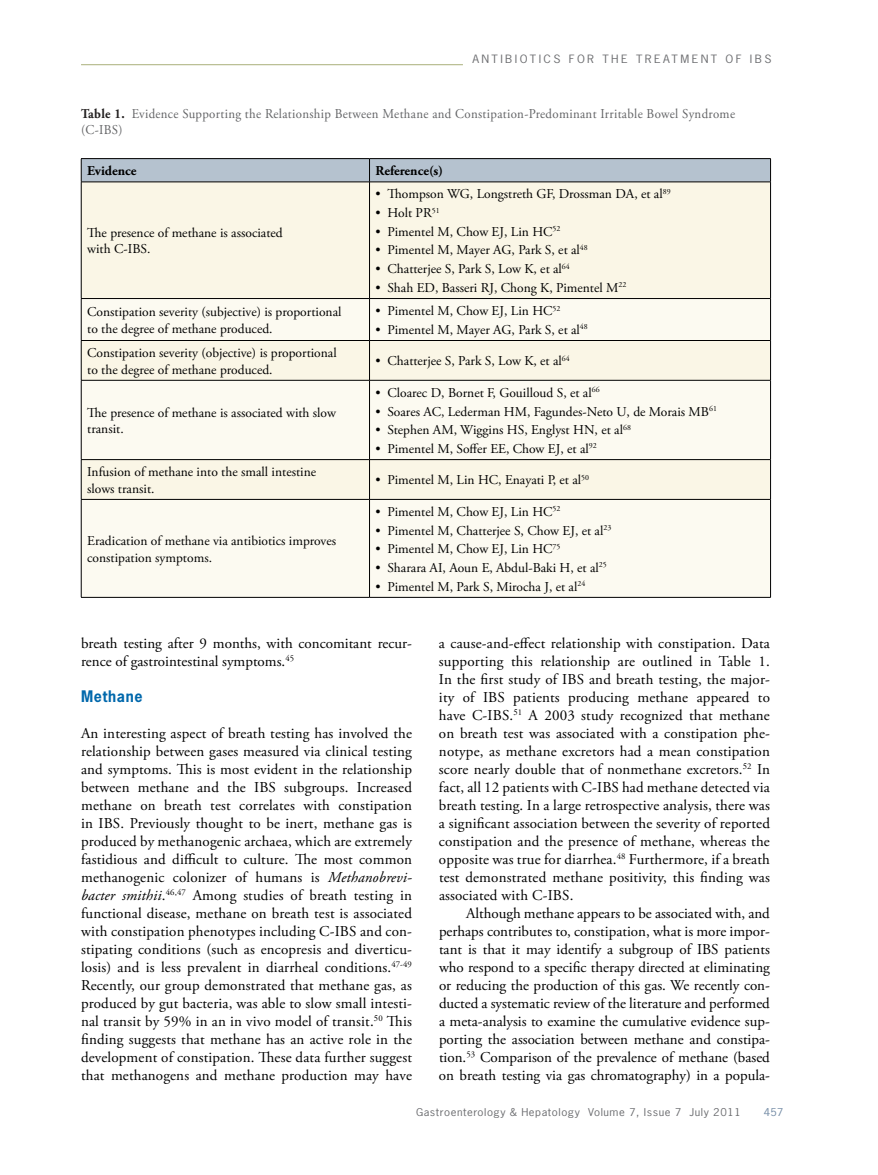
<style>
.page{position:relative;width:878px;height:1175px;background:#fff}
.page>*{position:absolute;margin:0;border:0;box-sizing:border-box;transform-origin:0 0}
.t1{font:15px/18px "Adobe Garamond Pro";color:#000;text-align:justify}
.t2{font:700 15px "News Gothic Std";letter-spacing:.05em;color:#0068ac;scale:.95 1}
.t3{font:13.5px/16.5px "Adobe Garamond Pro";color:#000}
.t4{font:13.5px/16.5px "Adobe Garamond Pro";letter-spacing:.025em;color:#636466;scale:.95 1}
.t5{font:700 13.5px "Adobe Garamond Pro";color:#000}
.t6{font:10.8px "News Gothic Std";letter-spacing:.2em;color:#6d6e71;scale:1.11 1}
.t7{font:10.2px "News Gothic Std";letter-spacing:.05em;color:#6d6e71;scale:1.11 1}
.t8{font:10.2px "News Gothic Std";color:#738ba5;scale:1.11 1}
.s1{font-weight:700;color:#232020}
.s2{font-style:italic}
</style>
<div class="page">
<hr style="left:81px;top:64px;width:382px;height:1px;background:#a9b07b">
<div style="left:82px;top:183px;width:688px;height:115px;background:#faf6e6"></div>
<svg style="left:82px;top:299px;width:688px;height:298px;fill:#fcfaf1"></svg>
<hr style="left:81px;top:158px;width:288px;height:1px;background:#000">
<hr style="left:369px;top:158px;width:401px;height:1px;background:#000">
<svg style="left:81px;top:159px;width:690px;height:23px;background:#aebac7"></svg>
<hr style="left:81px;top:182px;width:288px;height:1px;background:#000">
<hr style="left:81px;top:182px;width:1px;height:116px;background:#000">
<hr style="left:369px;top:182px;width:401px;height:1px;background:#000">
<hr style="left:369px;top:182px;width:1px;height:116px;background:#000">
<hr style="left:770px;top:182px;width:1px;height:116px;background:#000">
<hr style="left:81px;top:298px;width:288px;height:1px;background:#000">
<hr style="left:81px;top:299px;width:1px;height:41px;background:#000">
<hr style="left:369px;top:298px;width:401px;height:1px;background:#000">
<hr style="left:369px;top:299px;width:1px;height:41px;background:#000">
<hr style="left:770px;top:299px;width:1px;height:41px;background:#000">
<hr style="left:81px;top:340px;width:288px;height:1px;background:#000">
<hr style="left:81px;top:341px;width:1px;height:39px;background:#000">
<hr style="left:369px;top:340px;width:401px;height:1px;background:#000">
<hr style="left:369px;top:341px;width:1px;height:39px;background:#000">
<hr style="left:770px;top:341px;width:1px;height:39px;background:#000">
<hr style="left:81px;top:380px;width:288px;height:1px;background:#000">
<hr style="left:81px;top:380px;width:1px;height:79px;background:#000">
<hr style="left:369px;top:380px;width:401px;height:1px;background:#000">
<hr style="left:369px;top:380px;width:1px;height:79px;background:#000">
<hr style="left:770px;top:380px;width:1px;height:79px;background:#000">
<hr style="left:81px;top:459px;width:288px;height:1px;background:#000">
<hr style="left:81px;top:460px;width:1px;height:39px;background:#000">
<hr style="left:369px;top:459px;width:401px;height:1px;background:#000">
<hr style="left:369px;top:460px;width:1px;height:39px;background:#000">
<hr style="left:770px;top:460px;width:1px;height:39px;background:#000">
<hr style="left:81px;top:499px;width:288px;height:1px;background:#000">
<hr style="left:81px;top:499px;width:1px;height:98px;background:#000">
<hr style="left:369px;top:499px;width:401px;height:1px;background:#000">
<hr style="left:369px;top:499px;width:1px;height:98px;background:#000">
<hr style="left:770px;top:499px;width:1px;height:98px;background:#000">
<hr style="left:81px;top:597px;width:288px;height:1px;background:#000">
<hr style="left:369px;top:597px;width:401px;height:1px;background:#000">
<p class="t6" style="left:472px;top:52px;width:270px">ANTIBIOTICS fo r THE Treatmen t o f IBS</p>
<p class="t4" style="left:81px;top:106px;width:690px"><span class="s1">Table 1.</span> Evidence Supporting the Relationship Between Methane and Constipation-Predominant Irritable Bowel Syndrome (C-IBS)</p>
<p class="t5" style="left:87px;top:163px;width:51px">Evidence</p>
<p class="t5" style="left:375px;top:163px;width:69px">Reference(s)</p>
<p class="t3" style="left:87px;top:225px;width:197px">The presence of methane is associated with C-IBS.</p>
<p class="t3" style="left:375px;top:186px;width:296px">• Thompson WG, Longstreth GF, Drossman DA, et al<sup>89</sup></p>
<p class="t3" style="left:375px;top:205px;width:66px">• Holt PR<sup>51</sup></p>
<p class="t3" style="left:375px;top:224px;width:186px">• Pimentel M, Chow EJ, Lin HC<sup>52</sup></p>
<p class="t3" style="left:375px;top:242px;width:214px">• Pimentel M, Mayer AG, Park S, et al<sup>48</sup></p>
<p class="t3" style="left:375px;top:261px;width:196px">• Chatterjee S, Park S, Low K, et al<sup>64</sup></p>
<p class="t3" style="left:375px;top:280px;width:252px">• Shah ED, Basseri RJ, Chong K, Pimentel M<sup>22</sup></p>
<p class="t3" style="left:87px;top:304px;width:256px">Constipation severity (subjective) is proportional to the degree of methane produced.</p>
<p class="t3" style="left:375px;top:303px;width:186px">• Pimentel M, Chow EJ, Lin HC<sup>52</sup></p>
<p class="t3" style="left:375px;top:322px;width:214px">• Pimentel M, Mayer AG, Park S, et al<sup>48</sup></p>
<p class="t3" style="left:87px;top:345px;width:251px">Constipation severity (objective) is proportional to the degree of methane produced.</p>
<p class="t3" style="left:375px;top:353px;width:196px">• Chatterjee S, Park S, Low K, et al<sup>64</sup></p>
<p class="t3" style="left:87px;top:404px;width:250px">The presence of methane is associated with slow transit.</p>
<p class="t3" style="left:375px;top:385px;width:225px">• Cloarec D, Bornet F, Gouilloud S, et al<sup>66</sup></p>
<p class="t3" style="left:375px;top:403px;width:343px">• Soares AC, Lederman HM, Fagundes-Neto U, de Morais MB<sup>61</sup></p>
<p class="t3" style="left:375px;top:422px;width:257px">• Stephen AM, Wiggins HS, Englyst HN, et al<sup>68</sup></p>
<p class="t3" style="left:375px;top:441px;width:223px">• Pimentel M, Soffer EE, Chow EJ, et al<sup>92</sup></p>
<p class="t3" style="left:87px;top:464px;width:230px">Infusion of methane into the small intestine slows transit.</p>
<p class="t3" style="left:375px;top:472px;width:215px">• Pimentel M, Lin HC, Enayati P, et al<sup>50</sup></p>
<p class="t3" style="left:87px;top:533px;width:250px">Eradication of methane via antibiotics improves constipation symptoms.</p>
<p class="t3" style="left:375px;top:504px;width:186px">• Pimentel M, Chow EJ, Lin HC<sup>52</sup></p>
<p class="t3" style="left:375px;top:522px;width:237px">• Pimentel M, Chatterjee S, Chow EJ, et al<sup>23</sup></p>
<p class="t3" style="left:375px;top:541px;width:186px">• Pimentel M, Chow EJ, Lin HC<sup>75</sup></p>
<p class="t3" style="left:375px;top:560px;width:233px">• Sharara AI, Aoun E, Abdul-Baki H, et al<sup>25</sup></p>
<p class="t3" style="left:375px;top:578px;width:211px">• Pimentel M, Park S, Mirocha J, et al<sup>24</sup></p>
<p class="t1" style="left:81px;top:635px;width:332px">breath testing after 9 months, with concomitant recur&shy;rence of gastrointestinal symptoms.<sup>45</sup></p>
<p class="t2" style="left:81px;top:686px;width:66px">Methane</p>
<p class="t1" style="left:81px;top:725px;width:332px">An interesting aspect of breath testing has involved the relationship between gases measured via clinical testing and symptoms. This is most evident in the relationship between methane and the IBS subgroups. Increased methane on breath test correlates with constipation in IBS. Previously thought to be inert, methane gas is produced by methanogenic archaea, which are extremely fastidious and difficult to culture. The most common methanogenic colonizer of humans is <span class="s2">Methanobrevi&shy;bacter smithii</span>.<sup>46,47</sup> Among studies of breath testing in functional disease, methane on breath test is associated with constipation phenotypes including C-IBS and con&shy;stipating conditions (such as encopresis and diverticu&shy;losis) and is less prevalent in diarrheal conditions.<sup>47-49<br></sup>Recently, our group demonstrated that methane gas, as produced by gut bacteria, was able to slow small intesti&shy;nal transit by 59% in an in vivo model of transit.<sup>5</sup><sup>0</sup> This finding suggests that methane has an active role in the development of constipation. These data further suggest that methanogens and methane production may have</p>
<p class="t1" style="left:439px;top:635px;width:332px">a cause-and-effect relationship with constipation. Data supporting this relationship are outlined in Table 1.<br>In the first study of IBS and breath testing, the major&shy;ity of IBS patients producing methane appeared to have C-IBS.<sup>5</sup><sup>1</sup> A 2003 study recognized that methane on breath test was associated with a constipation phe&shy;notype, as methane excretors had a mean constipation score nearly double that of nonmethane excretors.<sup>5</sup><sup>2</sup> In fact, all 12 patients with C-IBS had methane detected via breath testing. In a large retrospective analysis, there was a significant association between the severity of reported constipation and the presence of methane, whereas the opposite was true for diarrhea.<sup>48</sup> Furthermore, if a breath test demonstrated methane positivity, this finding was associated with C-IBS.</p>
<p class="t1" style="left:439px;top:905px;width:332px;text-indent:27px">Although methane appears to be associated with, and perhaps contributes to, constipation, what is more impor&shy;tant is that it may identify a subgroup of IBS patients who respond to a specific therapy directed at eliminating or reducing the production of this gas. We recently con&shy;ducted a systematic review of the literature and performed a meta-analysis to examine the cumulative evidence sup&shy;porting the association between methane and constipa&shy;tion.<sup>53</sup> Comparison of the prevalence of methane (based on breath testing via gas chromatography) in a popula-</p>
<p class="t7" style="left:416px;top:1105px;width:294px">Gastroenterology &amp; Hepatology Volume 7, Issue 7 July 2011</p>
<p class="t8" style="left:764px;top:1105px;width:19px">457</p>
</div>
